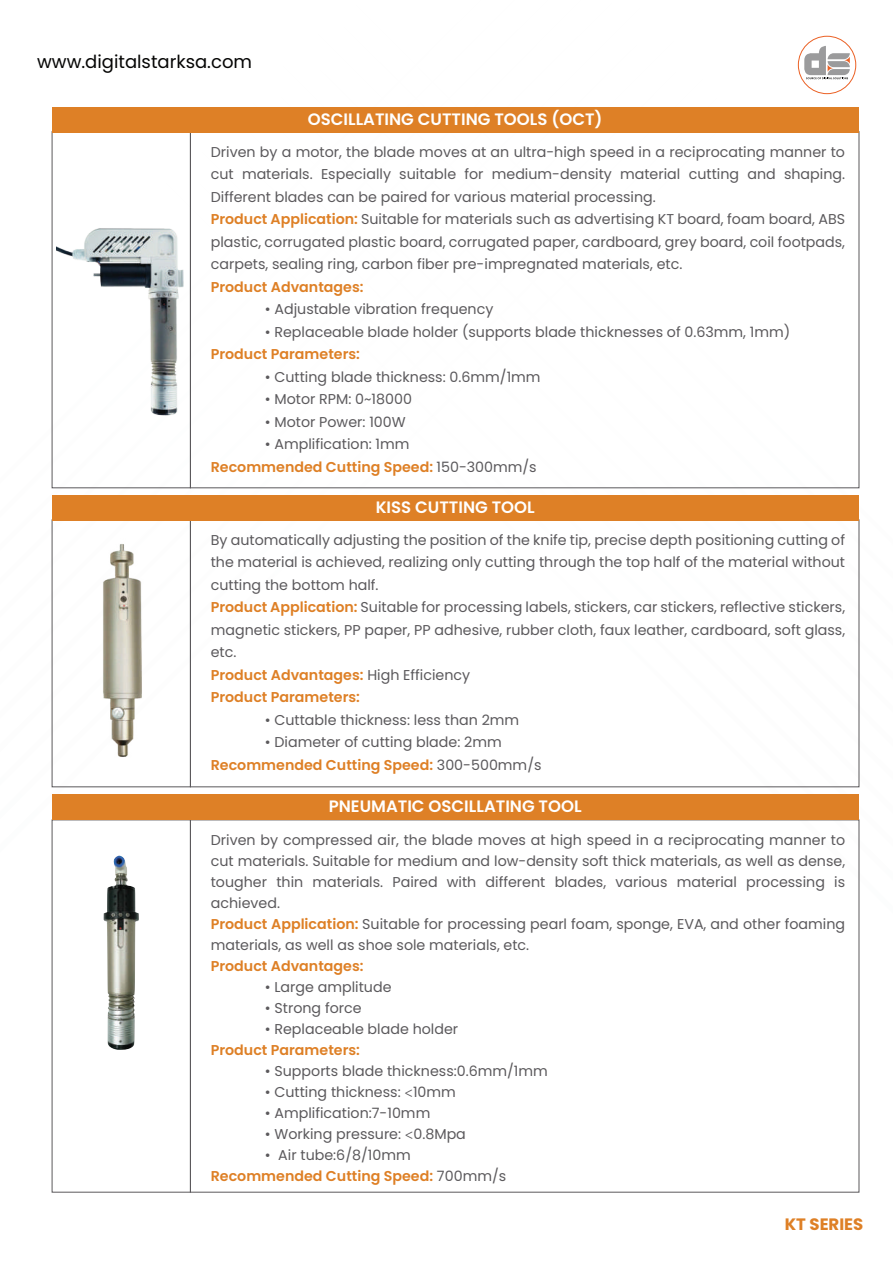
<style>
.page{position:relative;width:893px;height:1263px;background:#fff}
.page>*{position:absolute;margin:0;border:0;box-sizing:border-box;transform-origin:0 0}
.t1{font:18px "Poppins";color:#050504}
.t2{font:600 16.5px "Poppins";color:#fff}
.t3{font:700 16.5px "Poppins";color:#de8026}
.t4{font:14.25px/22.5px "Poppins";color:#5b595c}
.t5{font:600 14.25px "Poppins";color:#de8026}
.s1{font-weight:600;color:#de8026}
.s2{font-family:"Myriad Pro"}
</style>
<div class="page">
<svg style="left:798px;top:36px;width:58px;height:58px"></svg>
<div style="left:798px;top:36px;width:58px;height:58px;border:1px solid #eb6125;border-radius:50%"></div>
<svg style="left:804px;top:45px;width:46px;height:34px"></svg>
<div style="left:52px;top:107px;width:807px;height:26px;background:#de8026"></div>
<div style="left:52px;top:495px;width:807px;height:26px;background:#de8026"></div>
<img style="left:56px;top:220px;width:135px;height:202px">
<img style="left:51px;top:534px;width:140px;height:235px">
<div style="left:52px;top:794px;width:807px;height:26px;background:#de8026"></div>
<img style="left:104px;top:856px;width:35px;height:194px">
<p class="t1" style="left:37px;top:51px;width:216px">www.digitalstarksa.com</p>
<p class="t2" style="left:308px;top:110px;width:296px">OSCILLATING CUTTING TOOLS (OCT)</p>
<p class="t4" style="left:211px;top:140px;width:636px">Driven by a motor, the blade moves at an ultra-high speed in a reciprocating manner to cut materials. Especially suitable for medium-density material cutting and shaping.<br>Different blades can be paired for various material processing.<br><span class="s1">Product Application:</span> Suitable for materials such as advertising KT board, foam board, ABS plastic, corrugated plastic board, corrugated paper, cardboard, grey board, coil footpads, carpets, sealing ring, carbon fiber pre-impregnated materials, etc.</p>
<p class="t5" style="left:211px;top:278px;width:154px">Product Advantages:</p>
<p class="t4" style="left:265px;top:298px;width:230px">• Adjustable vibration frequency</p>
<p class="t4" style="left:265px;top:320px;width:527px">• Replaceable blade holder (supports blade thicknesses of 0.63mm, 1mm)</p>
<p class="t5" style="left:211px;top:346px;width:151px">Product Parameters:</p>
<p class="t4" style="left:265px;top:365px;width:277px">• Cutting blade thickness: 0.6mm/1mm</p>
<p class="t4" style="left:265px;top:388px;width:149px">• Motor RPM: 0~18000</p>
<p class="t4" style="left:265px;top:410px;width:142px">• Motor Power: 100W</p>
<p class="t4" style="left:211px;top:433px;width:327px;text-indent:54px">• Amplification: 1mm<br><span class="s1">Recommended Cutting Speed:</span> 150-300mm/s</p>
<p class="t2" style="left:376px;top:498px;width:161px">KISS CUTTING TOOL</p>
<p class="t4" style="left:211px;top:529px;width:636px">By automatically adjusting the position of the knife tip, precise depth positioning cutting of the material is achieved, realizing only cutting through the top half of the material without cutting the bottom half.<br><span class="s1">Product Application:</span> Suitable for processing labels, stickers, car stickers, reflective stickers, magnetic stickers, PP paper, PP adhesive, rubber cloth, faux leather, cardboard, soft glass, etc.<br><span class="s1">Product Advantages:</span> High Efficiency<br><span class="s1">Product Parameters:</span></p>
<p class="t4" style="left:265px;top:709px;width:256px">• Cuttable thickness: less than 2mm</p>
<p class="t4" style="left:211px;top:731px;width:332px;text-indent:54px">• Diameter of cutting blade: 2mm<br><span class="s1">Recommended Cutting Speed:</span> 300-500mm/s</p>
<p class="t2" style="left:329px;top:797px;width:254px">PNEUMATIC OSCILLATING TOOL</p>
<p class="t4" style="left:211px;top:829px;width:636px;line-height:21px">Driven by compressed air, the blade moves at high speed in a reciprocating manner to cut materials. Suitable for medium and low-density soft thick materials, as well as dense, tougher thin materials. Paired with different blades, various material processing is achieved.<br><span class="s1">Product Application:</span> Suitable for processing pearl foam, sponge, EVA, and other foaming materials, as well as shoe sole materials, etc.</p>
<p class="t5" style="left:211px;top:958px;width:154px">Product Advantages:</p>
<p class="t4" style="left:265px;top:976px;width:128px">• Large amplitude</p>
<p class="t4" style="left:265px;top:997px;width:98px">• Strong force</p>
<p class="t4" style="left:265px;top:1018px;width:195px">• Replaceable blade holder</p>
<p class="t5" style="left:211px;top:1042px;width:151px">Product Parameters:</p>
<p class="t4" style="left:265px;top:1060px;width:285px">• Supports blade thickness:0.6mm/1mm</p>
<p class="t4" style="left:265px;top:1081px;width:193px">• Cutting thickness: <span class="s2">&lt;</span>10mm</p>
<p class="t4" style="left:265px;top:1102px;width:167px">• Amplification:7-10mm</p>
<p class="t4" style="left:265px;top:1123px;width:203px">• Working pressure: <span class="s2">&lt;</span>0.8Mpa</p>
<p class="t4" style="left:211px;top:1144px;width:297px;line-height:21px;text-indent:54px">• Air tube:6/8/10mm<br><span class="s1">Recommended Cutting Speed:</span> 700mm/s</p>
<p class="t3" style="left:785px;top:1215px;width:80px">KT SERIES</p>
</div>
